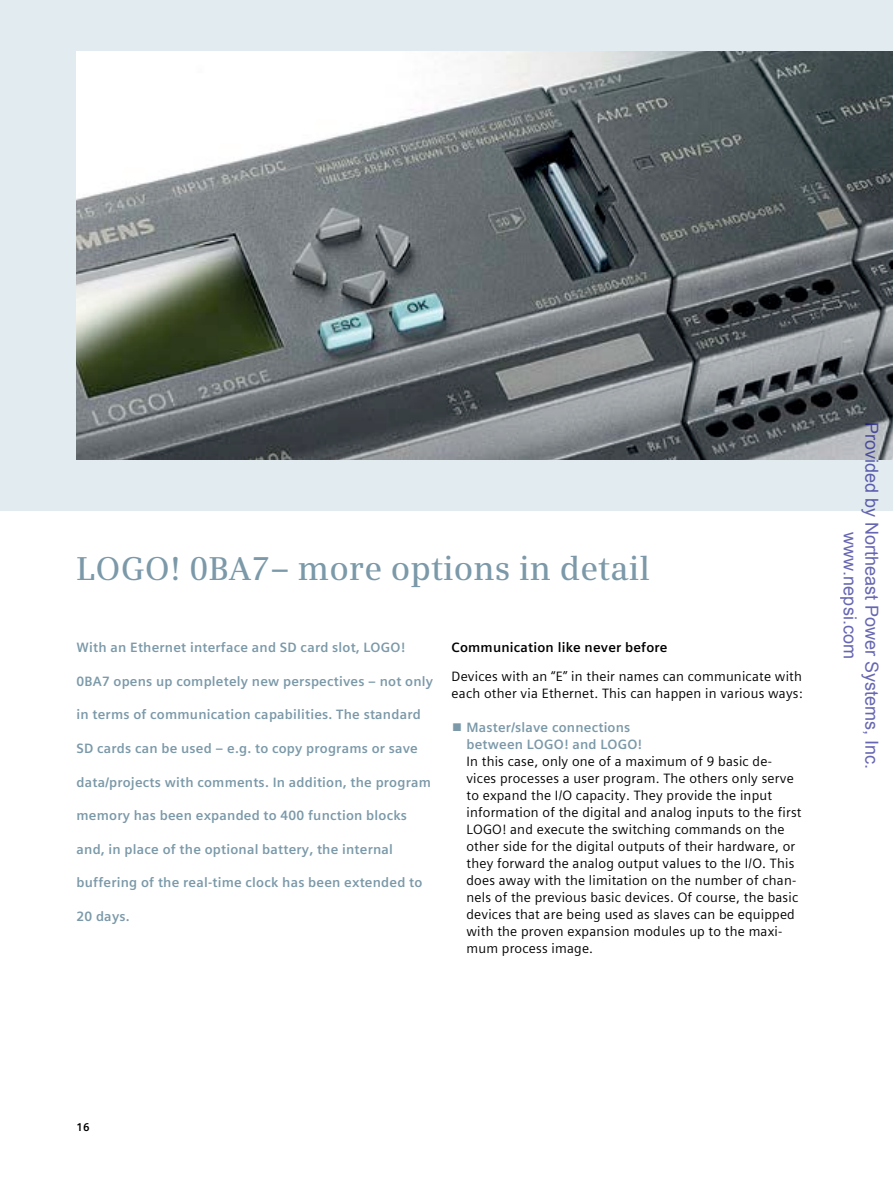
<style>
.page{position:relative;width:893px;height:1191px;background:#fff}
.page>*{position:absolute;margin:0;border:0;box-sizing:border-box;transform-origin:0 0}
.t1{font:600 33px "Siemens Serif";letter-spacing:.005em;color:#7b99a9}
.t2{font:18px/21.6px "Arial";color:rgb(0 0 128/.6);text-align:center}
.t3{font:13.5px/17px "Siemens Sans Global";letter-spacing:.015em;color:#000}
.t4{font:700 13.5px/17px "Siemens Sans Global";letter-spacing:.015em;color:#7b99a9}
.t5{font:700 13.5px "Siemens Sans Global";letter-spacing:.015em;color:#000}
.t6{font:700 11.25px "Siemens Sans Global";color:#000}
.s1{font-weight:400}
</style>
<div class="page">
<div style="left:0;top:0;width:893px;height:510px;background:#e2ebef"></div>
<img style="left:77px;top:51px;width:816px;height:408px">
<h1 class="t1" style="left:77px;top:549px;width:575px">LOGO! 0BA7– more options in detail</h1>
<p class="t4" style="left:77px;top:639px;width:330px">With an Ethernet interface and SD card slot, LOGO!</p>
<p class="t4" style="left:77px;top:672px;width:358px">0BA7 opens up completely new perspectives – not only</p>
<p class="t4" style="left:77px;top:706px;width:346px">in terms of communication capabilities. The standard</p>
<p class="t4" style="left:77px;top:740px;width:343px">SD cards can be used – e.g. to copy programs or save</p>
<p class="t4" style="left:77px;top:773px;width:356px">data/projects with comments. In addition, the program</p>
<p class="t4" style="left:77px;top:807px;width:332px">memory has been expanded to 400 function blocks</p>
<p class="t4" style="left:77px;top:840px;width:318px">and, in place of the optional battery, the internal</p>
<p class="t4" style="left:77px;top:874px;width:347px">buffering of the real-time clock has been extended to</p>
<p class="t4" style="left:77px;top:908px;width:55px">20 days.</p>
<p class="t5" style="left:452px;top:637px;width:218px">Communication like never before</p>
<p class="t3" style="left:452px;top:667px;width:353px">Devices with an “E” in their names can communicate with each other via Ethernet. This can happen in various ways:</p>
<p class="t4" style="left:466px;top:718px;width:177px;text-indent:-15px"><span class="s1">■</span> Master/slave connections between LOGO! and LOGO!</p>
<p class="t3" style="left:466px;top:752px;width:337px">In this case, only one of a maximum of 9 basic de&shy;vices processes a user program. The others only serve to expand the I/O capacity. They provide the input information of the digital and analog inputs to the first LOGO! and execute the switching commands on the other side for the digital outputs of their hardware, or they forward the analog output values to the I/O. This does away with the limitation on the number of chan&shy;nels of the previous basic devices. Of course, the basic devices that are being used as slaves can be equipped with the proven expansion modules up to the maxi&shy;mum process image.</p>
<h2 class="t2" style="left:882px;top:422px;width:349px;rotate:90deg">Provided by Northeast Power Systems, Inc. www.nepsi.com</h2>
<p class="t6" style="left:77px;top:1118px;width:15px">16</p>
</div>
